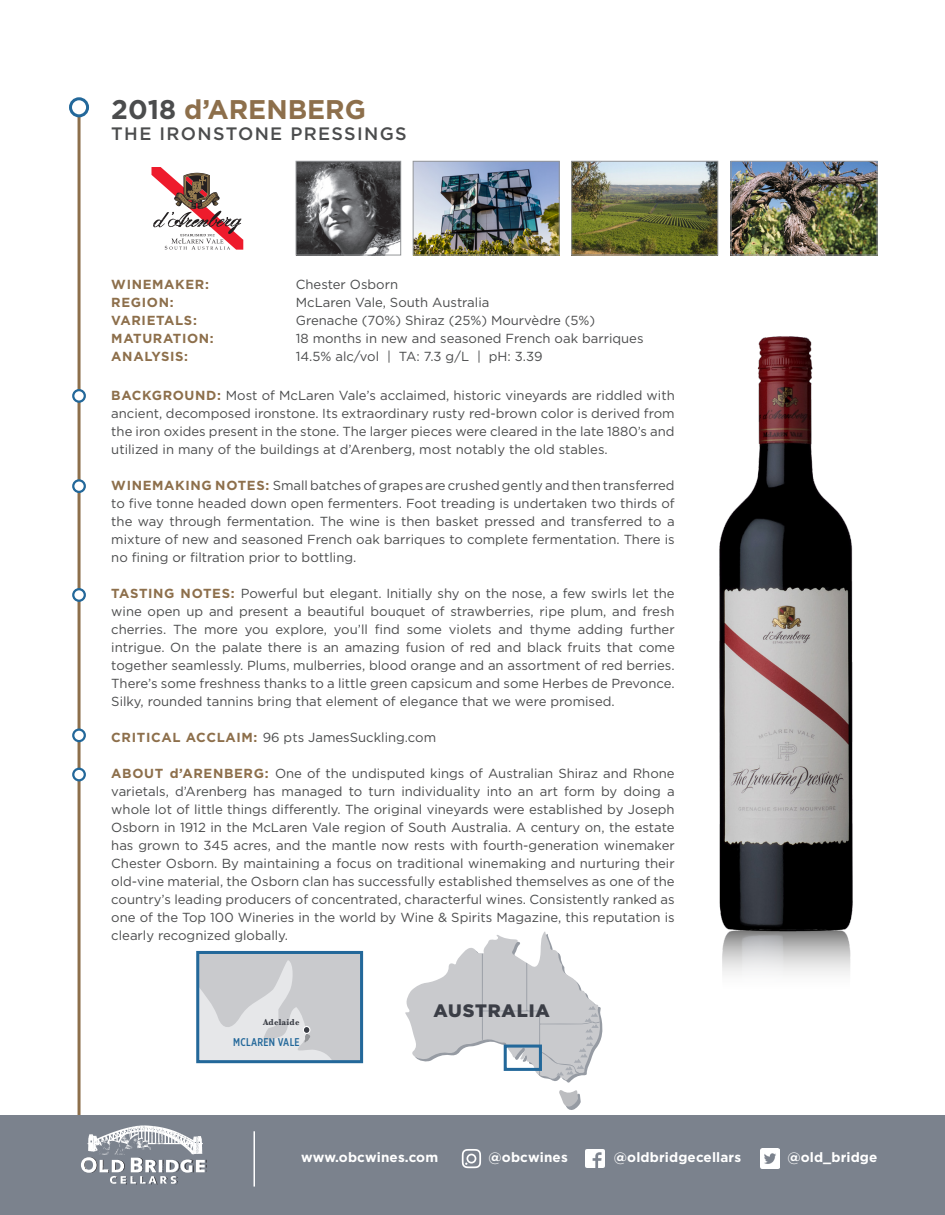
<style>
.page{position:relative;width:945px;height:1215px;background:#fff}
.page>*{position:absolute;margin:0;border:0;box-sizing:border-box;transform-origin:0 0}
.t1{font:700 27px "Gotham";color:#8d6f4b}
.t2{font:500 18px "Gotham";letter-spacing:.075em;color:#4b4c4d}
.t3{font:900 18px "Gotham";letter-spacing:.05em;color:#3b3e46}
.space{font:700 13.5px "Gotham";letter-spacing:.01em;color:#fff}
.Tasting_Notes_Paragr{font:13.2px/18px "Gotham";color:#4b4c4d;text-align:justify}
.Tasting_Notes_Paragr-2{font:700 13.2px "Gotham";letter-spacing:.05em;color:#8d6f4b}
.t4{font:500 11.25px "Gotham X Narrow";letter-spacing:.025em;color:#23689a}
.t5{font:700 9px "Baskerville";letter-spacing:.025em;color:#3b3e46;scale:.94 1}
.s1{color:#4b4c4d}
.s2{font-weight:700;color:#8d6f4b}
</style>
<div class="page">
<img style="left:719px;top:336px;width:134px;height:581px">
<img style="left:721px;top:917px;width:131px;height:58px">
<hr style="left:78px;top:99px;width:3px;height:1026px;background:#8d6f4b">
<img style="left:298px;top:163px;width:101px;height:90px">
<div style="left:296px;top:161px;width:105px;height:94px;border:1px solid #939598"></div>
<img style="left:573px;top:163px;width:143px;height:90px">
<div style="left:571px;top:161px;width:147px;height:94px;border:1px solid #939598"></div>
<img style="left:415px;top:163px;width:143px;height:90px">
<div style="left:413px;top:161px;width:147px;height:94px;border:1px solid #939598"></div>
<div style="left:71px;top:99px;width:17px;height:17px;background:#fff;border-radius:50%"></div>
<div style="left:69px;top:97px;width:20px;height:20px;border:3px solid #23689a;border-radius:50%"></div>
<img style="left:733px;top:163px;width:143px;height:90px">
<div style="left:731px;top:161px;width:147px;height:94px;border:1px solid #939598"></div>
<svg style="left:73px;top:480px;width:12px;height:12px"></svg>
<div style="left:72px;top:479px;width:14px;height:14px;border:2px solid #23689a;border-radius:50%"></div>
<svg style="left:73px;top:730px;width:12px;height:11px"></svg>
<div style="left:72px;top:728px;width:14px;height:14px;border:2px solid #23689a;border-radius:50%"></div>
<div style="left:73px;top:769px;width:12px;height:11px;background:#fff;border-radius:50%"></div>
<div style="left:72px;top:768px;width:14px;height:13px;border:2px solid #23689a;border-radius:50%"></div>
<svg style="left:73px;top:390px;width:12px;height:12px"></svg>
<div style="left:72px;top:389px;width:14px;height:14px;border:2px solid #23689a;border-radius:50%"></div>
<svg style="left:73px;top:589px;width:12px;height:12px"></svg>
<div style="left:72px;top:588px;width:14px;height:14px;border:2px solid #23689a;border-radius:50%"></div>
<svg style="left:200px;top:955px;width:159px;height:104px;background:#d2d3d6"></svg>
<div style="left:196px;top:951px;width:167px;height:112px;border:3px solid #23689a"></div>
<div style="left:303px;top:1026px;width:7px;height:7px;background:#3b3e46;border-radius:50%"></div>
<div style="left:303px;top:1026px;width:8px;height:8px;border:1px solid #fff;border-radius:50%"></div>
<svg style="left:559px;top:1090px;width:22px;height:20px"></svg>
<svg style="left:405px;top:932px;width:198px;height:151px"></svg>
<div style="left:0;top:1115px;width:945px;height:100px;background:#7b828d"></div>
<img style="left:586px;top:1149px;width:18px;height:19px">
<img style="left:760px;top:1149px;width:19px;height:19px">
<svg style="left:462px;top:1149px;width:19px;height:19px"></svg>
<svg style="left:81px;top:1158px;width:4px;height:14px"></svg>
<img style="left:87px;top:1125px;width:116px;height:30px">
<img style="left:85px;top:1157px;width:120px;height:27px">
<hr style="left:254px;top:1131px;width:1px;height:56px;background:#fff">
<svg style="left:152px;top:167px;width:91px;height:83px"></svg>
<p class="t1" style="left:111px;top:91px;width:256px"><span class="s1">2018</span> d’ARENBERG</p>
<p class="t2" style="left:111px;top:122px;width:297px">THE IRONSTONE PRESSINGS</p>
<p class="Tasting_Notes_Paragr-2" style="left:111px;top:276px;width:99px">WINEMAKER:</p>
<p class="Tasting_Notes_Paragr" style="left:296px;top:275px;width:104px">Chester Osborn</p>
<p class="Tasting_Notes_Paragr-2" style="left:111px;top:294px;width:64px">REGION:</p>
<p class="Tasting_Notes_Paragr" style="left:296px;top:293px;width:195px">McLaren Vale, South Australia</p>
<p class="Tasting_Notes_Paragr-2" style="left:111px;top:312px;width:87px">VARIETALS:</p>
<p class="Tasting_Notes_Paragr" style="left:296px;top:311px;width:301px">Grenache (70%) Shiraz (25%) Mourvèdre (5%)</p>
<p class="Tasting_Notes_Paragr-2" style="left:111px;top:330px;width:104px">MATURATION:</p>
<p class="Tasting_Notes_Paragr" style="left:296px;top:329px;width:349px">18 months in new and seasoned French oak barriques</p>
<p class="Tasting_Notes_Paragr-2" style="left:111px;top:348px;width:78px">ANALYSIS:</p>
<p class="Tasting_Notes_Paragr" style="left:296px;top:347px;width:248px">14.5% alc/vol | TA: 7.3 g/L | pH: 3.39</p>
<p class="Tasting_Notes_Paragr" style="left:111px;top:386px;width:565px"><span class="s2">BACKGROUND:</span> Most of McLaren Vale’s acclaimed, historic vineyards are riddled with ancient, decomposed ironstone. Its extraordinary rusty red-brown color is derived from the iron oxides present in the stone. The larger pieces were cleared in the late 1880’s and utilized in many of the buildings at d’Arenberg, most notably the old stables.</p>
<p class="Tasting_Notes_Paragr" style="left:111px;top:476px;width:565px"><span class="s2">WINEMAKING NOTES:</span> Small batches of grapes are crushed gently and then transferred to five tonne headed down open fermenters. Foot treading is undertaken two thirds of the way through fermentation. The wine is then basket pressed and transferred to a mixture of new and seasoned French oak barriques to complete fermentation. There is no fining or filtration prior to bottling.</p>
<p class="Tasting_Notes_Paragr" style="left:111px;top:584px;width:565px"><span class="s2">TASTING NOTES:</span> Powerful but elegant. Initially shy on the nose, a few swirls let the wine open up and present a beautiful bouquet of strawberries, ripe plum, and fresh cherries. The more you explore, you’ll find some violets and thyme adding further intrigue. On the palate there is an amazing fusion of red and black fruits that come together seamlessly. Plums, mulberries, blood orange and an assortment of red berries.<br>There’s some freshness thanks to a little green capsicum and some Herbes de Prevonce.<br>Silky, rounded tannins bring that element of elegance that we were promised.</p>
<p class="Tasting_Notes_Paragr" style="left:111px;top:728px;width:326px"><span class="s2">CRITICAL ACCLAIM:</span> 96 pts JamesSuckling.com</p>
<p class="Tasting_Notes_Paragr" style="left:111px;top:764px;width:565px"><span class="s2">ABOUT d’ARENBERG:</span> One of the undisputed kings of Australian Shiraz and Rhone varietals, d’Arenberg has managed to turn individuality into an art form by doing a whole lot of little things differently. The original vineyards were established by Joseph Osborn in 1912 in the McLaren Vale region of South Australia. A century on, the estate has grown to 345 acres, and the mantle now rests with fourth-generation winemaker Chester Osborn. By maintaining a focus on traditional winemaking and nurturing their old-vine material, the Osborn clan has successfully established themselves as one of the country’s leading producers of concentrated, characterful wines. Consistently ranked as one of the Top 100 Wineries in the world by Wine &amp; Spirits Magazine, this reputation is clearly recognized globally.</p>
<p class="t5" style="left:263px;top:1016px;width:40px">Adelaide</p>
<p class="t4" style="left:233px;top:1036px;width:68px">MCLAREN VALE</p>
<p class="t3" style="left:434px;top:998px;width:118px">AUSTRALIA</p>
<p class="space" style="left:301px;top:1149px;width:139px">www.obcwines.com</p>
<p class="space" style="left:489px;top:1149px;width:81px">@obcwines</p>
<p class="space" style="left:614px;top:1149px;width:129px">@oldbridgecellars</p>
<p class="space" style="left:787px;top:1149px;width:92px">@old_bridge</p>
</div>
